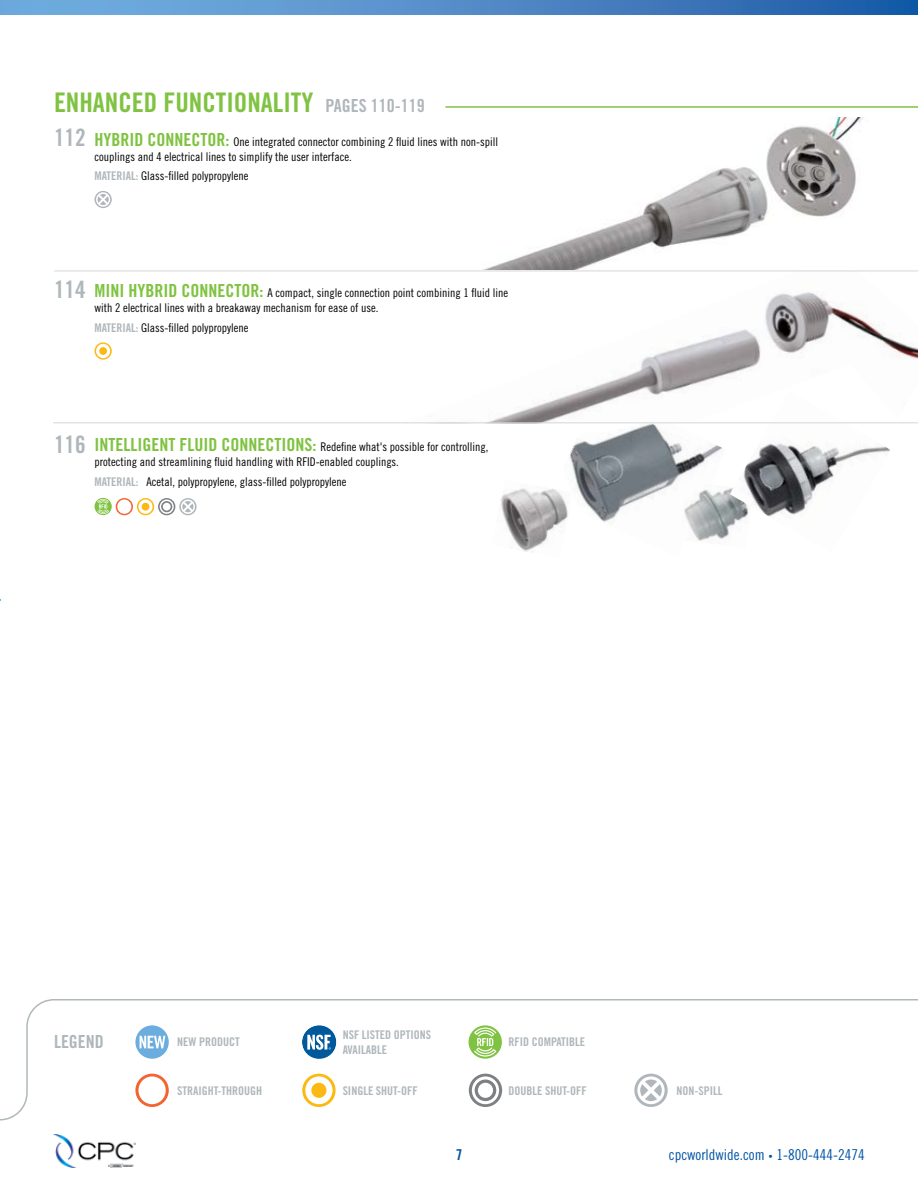
<style>
.page{position:relative;width:918px;height:1188px;background:#fff}
.page>*{position:absolute;margin:0;border:0;box-sizing:border-box;transform-origin:0 0}
.t1{font:27px "Trade Gothic LT Pro Bd Cn 20";color:#80c342}
.t2{font:24px "Trade Gothic LT Pro Bd Cn 20";color:#b0b7bb}
.t3{font:18px "Trade Gothic LT Pro Bd Cn 20";color:#b0b7bb}
.t4{font:15px "Trade Gothic LT Pro Cn 18";color:#0054a4}
.t5{font:15px "Trade Gothic LT Pro Bd Cn 20";color:#0054a4}
.t6{font:12px/15px "Trade Gothic LT Pro Cn 18";color:#000}
.t7{font:12px/15px "Trade Gothic LT Pro Bd Cn 20";color:#b0b7bb}
.s1{font-size:18px;color:#b0b7bb}
.s2{font-family:"Trade Gothic LT Pro Bd Cn 20";font-size:18px;color:#80c342}
.s3{font-family:"Trade Gothic LT Pro Bd Cn 20";color:#b0b7bb}
.s4{font-family:"Trade Gothic LT Pro Bd Cn 20";font-size:22.5px}
</style>
<div class="page">
<svg style="left:0;top:999px;width:918px;height:122px"></svg>
<svg style="left:135px;top:1025px;width:34px;height:34px"></svg>
<svg style="left:135px;top:1074px;width:34px;height:33px"></svg>
<svg style="left:302px;top:1025px;width:34px;height:34px"></svg>
<svg style="left:302px;top:1074px;width:34px;height:33px"></svg>
<svg style="left:469px;top:1074px;width:33px;height:33px"></svg>
<div style="left:475px;top:1080px;width:21px;height:21px;background:#7e8083;border-radius:50%"></div>
<svg style="left:634px;top:1074px;width:34px;height:33px"></svg>
<div style="left:478px;top:1083px;width:15px;height:15px;background:#fff;border-radius:50%"></div>
<svg style="left:0;top:0;width:918px;height:15px;background:#4e89c6"></svg>
<div style="left:469px;top:1025px;width:33px;height:34px;background:#80c342;border-radius:50%"></div>
<svg style="left:474px;top:1028px;width:22px;height:29px"></svg>
<img style="left:53px;top:1134px;width:83px;height:33px">
<img style="left:402px;top:270px;width:516px;height:152px">
<img style="left:482px;top:117px;width:382px;height:153px">
<hr style="left:54px;top:271px;width:864px;height:1px;background:#d5d6d8">
<hr style="left:446px;top:106px;width:472px;height:2px;background:#80c342">
<img style="left:563px;top:418px;width:163px;height:104px">
<img style="left:500px;top:480px;width:72px;height:72px">
<img style="left:679px;top:481px;width:51px;height:60px">
<img style="left:730px;top:391px;width:161px;height:135px">
<svg style="left:94px;top:191px;width:18px;height:17px"></svg>
<svg style="left:94px;top:342px;width:18px;height:18px"></svg>
<svg style="left:116px;top:498px;width:81px;height:17px"></svg>
<svg style="left:161px;top:501px;width:11px;height:11px"></svg>
<div style="left:163px;top:503px;width:8px;height:8px;background:#fff;border-radius:50%"></div>
<div style="left:95px;top:498px;width:17px;height:17px;background:#80c342;border-radius:50%"></div>
<svg style="left:97px;top:499px;width:12px;height:15px"></svg>
<hr style="left:53px;top:422px;width:865px;height:1px;background:#d5d6d8">
<h1 class="t1" style="left:54px;top:86px;width:372px">ENHANCED FUNCTIONALITY <span class="s1">PAGES 110-119</span></h1>
<h2 class="t2" style="left:54px;top:123px;width:33px">112</h2>
<p class="t6" style="left:94px;top:134px;width:405px"><span class="s2">HYBRID CONNECTOR:</span> One integrated connector combining 2 fluid lines with non-spill couplings and 4 electrical lines to simplify the user interface.</p>
<p class="t6" style="left:95px;top:168px;width:155px"><span class="s3">MATERIAL:</span> Glass-filled polypropylene</p>
<h2 class="t2" style="left:54px;top:274px;width:33px">114</h2>
<p class="t6" style="left:94px;top:285px;width:415px"><span class="s2">MINI HYBRID CONNECTOR:</span> A compact, single connection point combining 1 fluid line with 2 electrical lines with a breakaway mechanism for ease of use.</p>
<p class="t6" style="left:94px;top:320px;width:155px"><span class="s3">MATERIAL:</span> Glass-filled polypropylene</p>
<h2 class="t2" style="left:54px;top:430px;width:33px">116</h2>
<p class="t6" style="left:94px;top:439px;width:395px"><span class="s2">INTELLIGENT FLUID CONNECTIONS:</span> Redefine what's possible for controlling, protecting and streamlining fluid handling with RFID-enabled couplings.</p>
<p class="t6" style="left:94px;top:474px;width:253px"><span class="s3">MATERIAL:</span> Acetal, polypropylene, glass-filled polypropylene</p>
<p class="t7" style="left:343px;top:1027px;width:90px">NSF LISTED OPTIONS<br>AVAILABLE</p>
<h3 class="t3" style="left:54px;top:1031px;width:51px">LEGEND</h3>
<p class="t7" style="left:177px;top:1035px;width:64px">NEW PRODUCT</p>
<p class="t7" style="left:177px;top:1083px;width:87px">STRAIGHT-THROUGH</p>
<p class="t7" style="left:343px;top:1083px;width:77px">SINGLE SHUT-OFF</p>
<p class="t7" style="left:508px;top:1083px;width:80px">DOUBLE SHUT-OFF</p>
<p class="t7" style="left:676px;top:1083px;width:47px">NON-SPILL</p>
<p class="t7" style="left:508px;top:1035px;width:78px">RFID COMPATIBLE</p>
<p class="t5" style="left:456px;top:1145px;width:8px">7</p>
<p class="t4" style="left:669px;top:1146px;width:197px">cpcworldwide.com <span class="s4">·</span> 1-800-444-2474</p>
</div>
